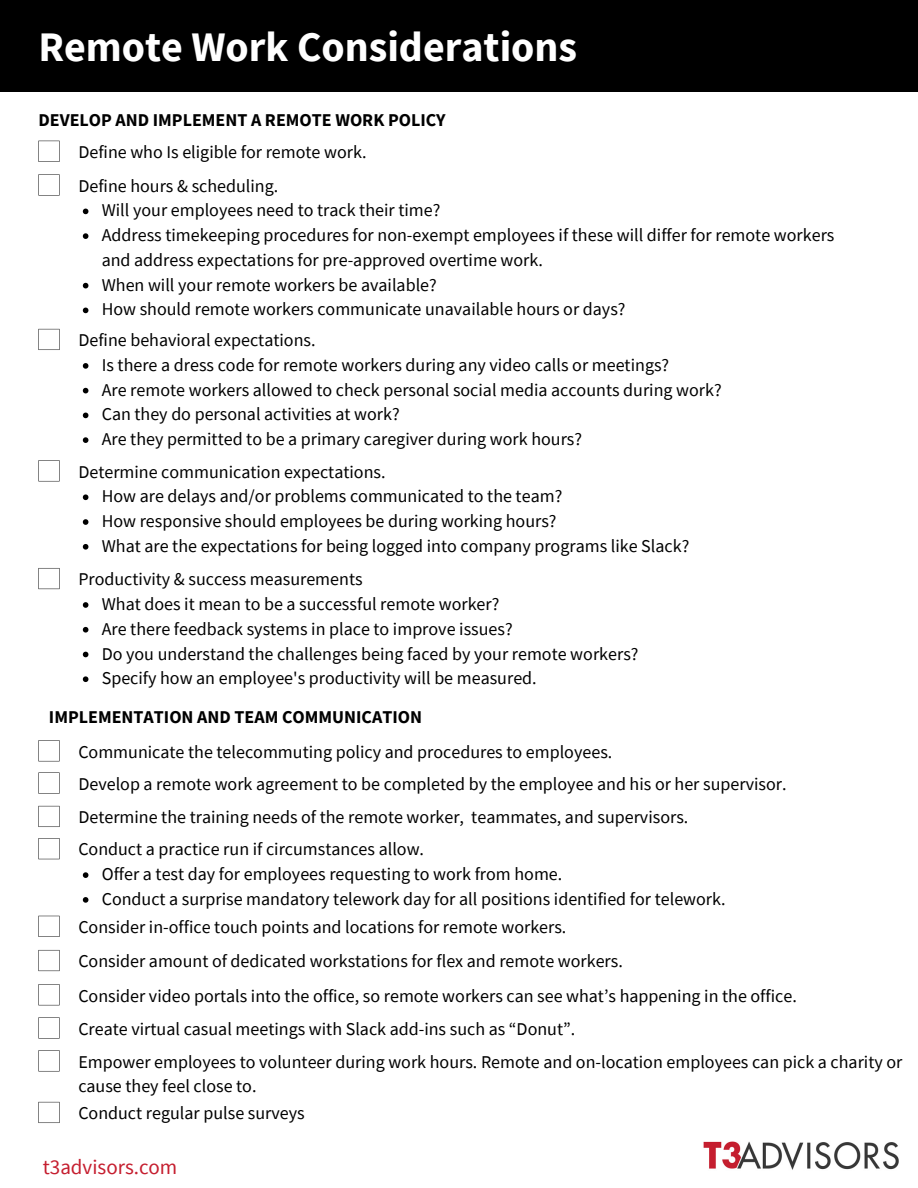
<style>
.page{position:relative;width:918px;height:1188px;background:#fff}
.page>*{position:absolute;margin:0;border:0;box-sizing:border-box;transform-origin:0 0}
.t1{font:700 42px "Source Sans Pro";color:#fff}
.t2{font:21px "Source Sans Pro";color:#c51e2f}
.t3{font:18px/24.8px "Source Sans Pro";color:#000}
.t4{font:700 18px "Source Sans Pro";color:#000}
</style>
<div class="page">
<div style="left:0;top:0;width:918px;height:92px;background:#000"></div>
<img style="left:703px;top:1141px;width:196px;height:29px">
<svg style="left:83px;top:209px;width:5px;height:5px"></svg>
<svg style="left:83px;top:233px;width:5px;height:6px"></svg>
<svg style="left:83px;top:283px;width:5px;height:5px"></svg>
<svg style="left:83px;top:308px;width:5px;height:5px"></svg>
<svg style="left:83px;top:363px;width:5px;height:6px"></svg>
<svg style="left:83px;top:388px;width:5px;height:5px"></svg>
<svg style="left:83px;top:413px;width:5px;height:5px"></svg>
<svg style="left:83px;top:437px;width:5px;height:6px"></svg>
<svg style="left:83px;top:494px;width:5px;height:6px"></svg>
<svg style="left:83px;top:519px;width:5px;height:6px"></svg>
<svg style="left:83px;top:544px;width:5px;height:6px"></svg>
<svg style="left:38px;top:141px;width:22px;height:21px"></svg>
<svg style="left:38px;top:174px;width:22px;height:22px"></svg>
<svg style="left:38px;top:329px;width:22px;height:21px"></svg>
<svg style="left:38px;top:460px;width:22px;height:22px"></svg>
<svg style="left:83px;top:602px;width:5px;height:6px"></svg>
<svg style="left:83px;top:627px;width:5px;height:6px"></svg>
<svg style="left:83px;top:652px;width:5px;height:5px"></svg>
<svg style="left:83px;top:676px;width:5px;height:6px"></svg>
<svg style="left:38px;top:568px;width:22px;height:22px"></svg>
<svg style="left:83px;top:872px;width:5px;height:6px"></svg>
<svg style="left:83px;top:897px;width:5px;height:6px"></svg>
<svg style="left:38px;top:740px;width:22px;height:22px"></svg>
<svg style="left:38px;top:773px;width:22px;height:21px"></svg>
<svg style="left:38px;top:806px;width:22px;height:21px"></svg>
<svg style="left:38px;top:838px;width:22px;height:22px"></svg>
<svg style="left:38px;top:916px;width:22px;height:21px"></svg>
<svg style="left:38px;top:950px;width:22px;height:22px"></svg>
<svg style="left:38px;top:984px;width:22px;height:22px"></svg>
<svg style="left:38px;top:1017px;width:22px;height:22px"></svg>
<svg style="left:38px;top:1050px;width:22px;height:22px"></svg>
<svg style="left:38px;top:1102px;width:22px;height:21px"></svg>
<h1 class="t1" style="left:38px;top:19px;width:540px">Remote Work Considerations</h1>
<p class="t4" style="left:38px;top:108px;width:409px">DEVELOP AND IMPLEMENT A REMOTE WORK POLICY</p>
<p class="t3" style="left:78px;top:139px;width:290px">Define who Is eligible for remote work.</p>
<p class="t3" style="left:78px;top:173px;width:202px">Define hours &amp; scheduling.</p>
<p class="t3" style="left:102px;top:198px;width:734px">Will your employees need to track their time?<br>Address timekeeping procedures for non-exempt employees if these will differ for remote workers and address expectations for pre-approved overtime work.<br>When will your remote workers be available?<br>How should remote workers communicate unavailable hours or days?</p>
<p class="t3" style="left:78px;top:327px;width:239px">Define behavioral expectations.</p>
<p class="t3" style="left:102px;top:352px;width:621px">Is there a dress code for remote workers during any video calls or meetings?<br>Are remote workers allowed to check personal social media accounts during work?<br>Can they do personal activities at work?<br>Are they permitted to be a primary caregiver during work hours?</p>
<p class="t3" style="left:78px;top:459px;width:309px">Determine communication expectations.</p>
<p class="t3" style="left:102px;top:484px;width:589px">How are delays and/or problems communicated to the team?<br>How responsive should employees be during working hours?<br>What are the expectations for being logged into company programs like Slack?</p>
<p class="t3" style="left:78px;top:567px;width:286px">Productivity &amp; success measurements</p>
<p class="t3" style="left:102px;top:591px;width:538px">What does it mean to be a successful remote worker?<br>Are there feedback systems in place to improve issues?<br>Do you understand the challenges being faced by your remote workers?<br>Specify how an employee's productivity will be measured.</p>
<p class="t4" style="left:49px;top:706px;width:375px">IMPLEMENTATION AND TEAM COMMUNICATION</p>
<p class="t3" style="left:78px;top:735px;width:710px;line-height:32.8px">Communicate the telecommuting policy and procedures to employees.<br>Develop a remote work agreement to be completed by the employee and his or her supervisor.<br>Determine the training needs of the remote worker, teammates, and supervisors.</p>
<p class="t3" style="left:102px;top:861px;width:625px">Offer a test day for employees requesting to work from home.<br>Conduct a surprise mandatory telework day for all positions identified for telework.</p>
<p class="t3" style="left:78px;top:837px;width:347px">Conduct a practice run if circumstances allow.</p>
<p class="t3" style="left:78px;top:910px;width:826px;line-height:33.6px">Consider in-office touch points and locations for remote workers.<br>Consider amount of dedicated workstations for flex and remote workers.<br>Consider video portals into the office, so remote workers can see what’s happening in the office.<br>Create virtual casual meetings with Slack add-ins such as “Donut”.<br>Empower employees to volunteer during work hours. Remote and on-location employees can pick a charity or</p>
<p class="t3" style="left:78px;top:1073px;width:228px;line-height:26.8px">cause they feel close to.<br>Conduct regular pulse surveys</p>
<p class="t2" style="left:43px;top:1153px;width:136px">t3advisors.com</p>
</div>
